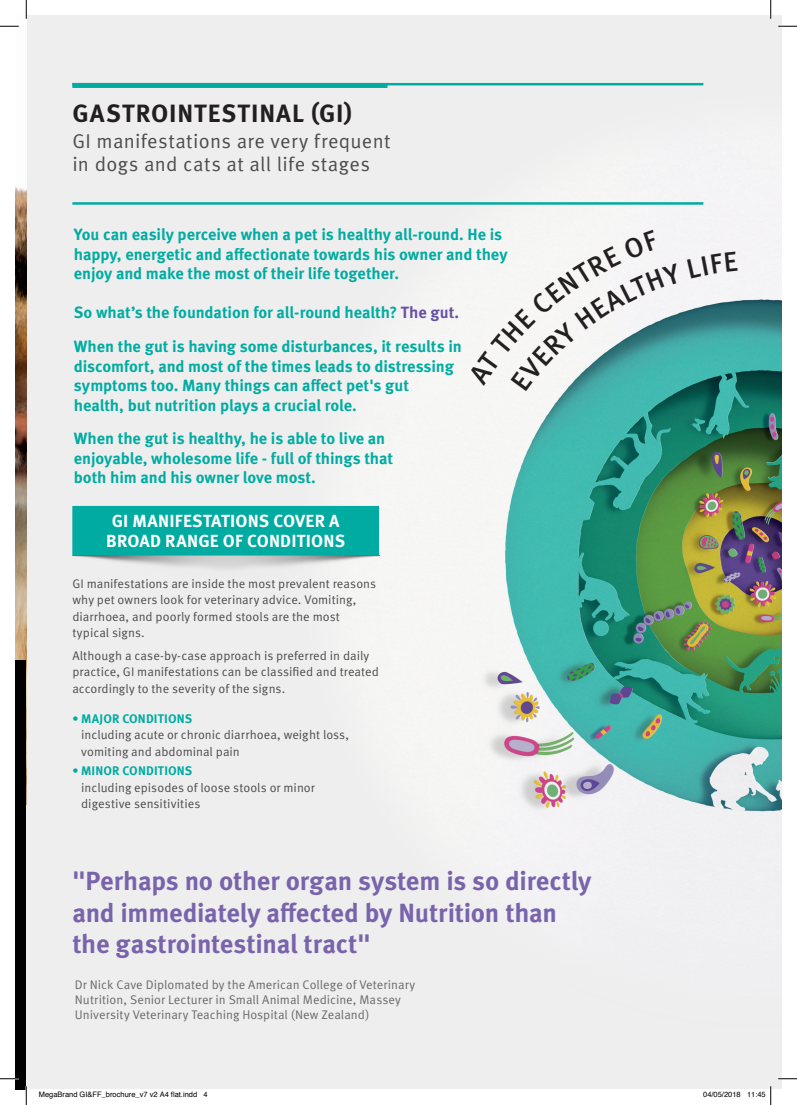
<style>
.page{position:relative;width:797px;height:1105px;background:#fff}
.page>*{position:absolute;margin:0;border:0;box-sizing:border-box;transform-origin:0 0}
.Bullets{font:700 26.25px/31.5px "Meta Pro";letter-spacing:-.01em;color:#7964ac}
.t1{font:700 25px "Meta Pro";letter-spacing:.04em;color:#231f20}
.t2{font:20px/22.5px "Meta Pro Norm";letter-spacing:.02em;color:#4b4c4d}
.Bullets_large{font:700 17.5px/20px "Meta Pro";letter-spacing:.01em;color:#fff;text-align:center}
.Bullets_large-2{font:700 16.25px/19.5px "Meta Pro";letter-spacing:-.01em;color:#00aca2}
.Bullets-2{font:12.5px/16.2px "Meta Pro Norm";color:#4b4c4d}
.Bullets-3{font:12.5px/15px "Meta Pro Norm";color:#69696c}
.t3{font:7.5px "Helvetica";color:#000}
.s1{color:#6850a1}
.s2{font-family:"Meta Pro";font-weight:700;color:#00aca2}
</style>
<div class="page">
<div style="left:26px;top:16px;width:755px;height:1073px;background:#efeeee"></div>
<img style="left:222px;top:16px;width:559px;height:1073px">
<img style="left:16px;top:187px;width:10px;height:473px">
<div style="left:16px;top:660px;width:10px;height:429px;background:#000001"></div>
<hr style="left:72px;top:83px;width:631px;height:2px;background:#00aca2">
<div style="left:72px;top:83px;width:315px;height:5px;background:#00aca2"></div>
<hr style="left:72px;top:202px;width:631px;height:3px;background:#00aca2">
<img style="left:72px;top:555px;width:307px;height:53px">
<div style="left:72px;top:506px;width:307px;height:49px;background:#00aca2"></div>
<svg style="left:0;top:25px;width:19px;height:2px"></svg>
<svg style="left:778px;top:25px;width:19px;height:2px"></svg>
<svg style="left:0;top:1078px;width:19px;height:1px"></svg>
<svg style="left:778px;top:1078px;width:19px;height:1px"></svg>
<svg style="left:25px;top:0;width:2px;height:19px"></svg>
<svg style="left:25px;top:1086px;width:2px;height:19px"></svg>
<svg style="left:770px;top:0;width:1px;height:19px"></svg>
<svg style="left:747px;top:1086px;width:24px;height:19px"></svg>
<svg style="left:468px;top:230px;width:269px;height:161px"></svg>
<p class="t1" style="left:72px;top:94px;width:281px">GASTROINTESTINAL (GI)</p>
<p class="t2" style="left:72px;top:129px;width:320px">GI manifestations are very frequent in dogs and cats at all life stages</p>
<p class="Bullets_large-2" style="left:74px;top:224px;width:435px">You can easily perceive when a pet is healthy all-round. He is happy, energetic and affectionate towards his owner and they enjoy and make the most of their life together.</p>
<p class="Bullets_large-2" style="left:74px;top:302px;width:387px">So what’s the foundation for all-round health? <span class="s1">The gut.</span></p>
<p class="Bullets_large-2" style="left:74px;top:336px;width:389px">When the gut is having some disturbances, it results in discomfort, and most of the times leads to distressing symptoms too. Many things can affect pet's gut health, but nutrition plays a crucial role.</p>
<p class="Bullets_large-2" style="left:74px;top:428px;width:321px">When the gut is healthy, he is able to live an enjoyable, wholesome life - full of things that both him and his owner love most.</p>
<p class="Bullets_large" style="left:106px;top:510px;width:240px">GI MANIFESTATIONS COVER A<br>BROAD RANGE OF CONDITIONS</p>
<p class="Bullets-2" style="left:72px;top:575px;width:305px">GI manifestations are inside the most prevalent reasons why pet owners look for veterinary advice. Vomiting, diarrhoea, and poorly formed stools are the most typical signs.</p>
<p class="Bullets-2" style="left:72px;top:647px;width:308px">Although a case-by-case approach is preferred in daily practice, GI manifestations can be classified and treated accordingly to the severity of the signs.</p>
<p class="Bullets-2" style="left:81px;top:710px;width:269px;text-indent:-9px"><span class="s2">• MAJOR CONDITIONS<br></span>including acute or chronic diarrhoea, weight loss, vomiting and abdominal pain</p>
<p class="Bullets-2" style="left:81px;top:762px;width:235px;text-indent:-9px"><span class="s2">• MINOR CONDITIONS<br></span>including episodes of loose stools or minor digestive sensitivities</p>
<p class="Bullets" style="left:72px;top:864px;width:521px">"Perhaps no other organ system is so directly and immediately affected by Nutrition than the gastrointestinal tract"</p>
<p class="Bullets-3" style="left:75px;top:976px;width:342px">Dr Nick Cave Diplomated by the American College of Veterinary<br>Nutrition, Senior Lecturer in Small Animal Medicine, Massey<br>University Veterinary Teaching Hospital (New Zealand)</p>
<p class="t3" style="left:39px;top:1089px;width:170px">MegaBrand GI&amp;FF_brochure_v7 v2 A4 flat.indd 4</p>
<p class="t3" style="left:703px;top:1089px;width:64px">04/05/2018 11:45</p>
</div>
